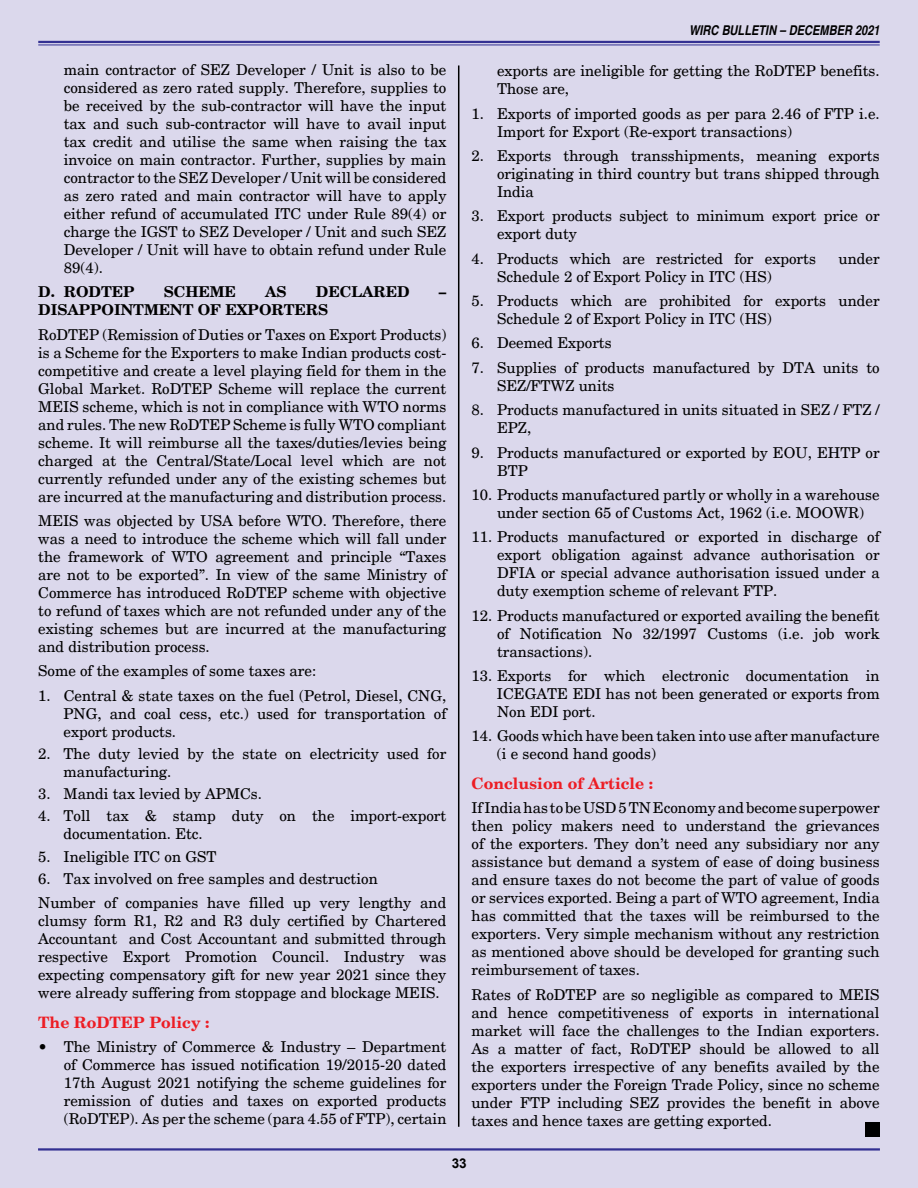
<style>
.page{position:relative;width:918px;height:1188px;background:#dbd8ec}
.page>*{position:absolute;margin:0;border:0;box-sizing:border-box;transform-origin:0 0}
.t1{font:700 15.75px "New Century Schlbk";color:#ed1d24}
.t2{font:15px/18px "New Century Schlbk";color:#000;text-align:justify}
.t3{font:700 15px "New Century Schlbk";color:#000}
.t4{font:italic 700 condensed 13.5px "Helvetica";color:#000}
.t5{font:700 13.5px "Helvetica";color:#000}
</style>
<div class="page">
<hr style="left:38px;top:1148px;width:842px;height:3px;background:#333092">
<hr style="left:38px;top:41px;width:842px;height:2px;background:#333092">
<hr style="left:38px;top:45px;width:842px;height:1px;background:#333092">
<div style="left:865px;top:1123px;width:14px;height:14px;background:#000"></div>
<hr style="left:458px;top:65px;width:1px;height:1062px;background:#000">
<p class="t2" style="left:64px;top:61px;width:384px">main contractor of SEZ Developer / Unit is also to be considered as zero rated supply. Therefore, supplies to be received by the sub-contractor will have the input tax and such sub-contractor will have to avail input tax credit and utilise the same when raising the tax invoice on main contractor. Further, supplies by main contractor to the SEZ Developer / Unit will be considered as zero rated and main contractor will have to apply either refund of accumulated ITC under Rule 89(4) or charge the IGST to SEZ Developer / Unit and such SEZ Developer / Unit will have to obtain refund under Rule 89(4).</p>
<p class="t3" style="left:38px;top:282px;width:98px">D. RODTEP</p>
<p class="t3" style="left:164px;top:282px;width:74px">SCHEME</p>
<p class="t3" style="left:265px;top:282px;width:23px">AS</p>
<p class="t3" style="left:316px;top:282px;width:95px">DECLARED</p>
<p class="t3" style="left:439px;top:282px;width:9px">–</p>
<p class="t3" style="left:38px;top:300px;width:291px">DISAPPOINTMENT OF EXPORTERS</p>
<p class="t2" style="left:38px;top:325px;width:410px">RoDTEP (Remission of Duties or Taxes on Export Products) is a Scheme for the Exporters to make Indian products cost&shy;competitive and create a level playing field for them in the Global Market. RoDTEP Scheme will replace the current MEIS scheme, which is not in compliance with WTO norms and rules. The new RoDTEP Scheme is fully WTO compliant scheme. It will reimburse all the taxes/duties/levies being charged at the Central/State/Local level which are not currently refunded under any of the existing schemes but are incurred at the manufacturing and distribution process.</p>
<p class="t2" style="left:38px;top:512px;width:410px">MEIS was objected by USA before WTO. Therefore, there was a need to introduce the scheme which will fall under the framework of WTO agreement and principle “Taxes are not to be exported”. In view of the same Ministry of Commerce has introduced RoDTEP scheme with objective to refund of taxes which are not refunded under any of the existing schemes but are incurred at the manufacturing and distribution process.</p>
<p class="t2" style="left:38px;top:662px;width:280px">Some of the examples of some taxes are:</p>
<p class="t2" style="left:64px;top:687px;width:384px;text-indent:-25px">1. Central &amp; state taxes on the fuel (Petrol, Diesel, CNG, PNG, and coal cess, etc.) used for transportation of export products.</p>
<p class="t2" style="left:64px;top:745px;width:384px;text-indent:-26px">2. The duty levied by the state on electricity used for manufacturing.</p>
<p class="t2" style="left:38px;top:785px;width:225px">3. Mandi tax levied by APMCs.</p>
<p class="t2" style="left:64px;top:807px;width:384px;text-indent:-26px">4. Toll tax &amp; stamp duty on the import-export documentation. Etc.</p>
<p class="t2" style="left:38px;top:848px;width:180px">5. Ineligible ITC on GST</p>
<p class="t2" style="left:38px;top:867px;width:410px;line-height:24.3px">6. Tax involved on free samples and destruction<br>Number of companies have filled up very lengthy and</p>
<p class="t2" style="left:38px;top:912px;width:410px">clumsy form R1, R2 and R3 duly certified by Chartered Accountant and Cost Accountant and submitted through respective Export Promotion Council. Industry was expecting compensatory gift for new year 2021 since they were already suffering from stoppage and blockage MEIS.</p>
<p class="t1" style="left:38px;top:1012px;width:173px">The RoDTEP Policy :</p>
<p class="t2" style="left:64px;top:1038px;width:384px;text-indent:-26px">• The Ministry of Commerce &amp; Industry – Department of Commerce has issued notification 19/2015-20 dated 17th August 2021 notifying the scheme guidelines for remission of duties and taxes on exported products (RoDTEP). As per the scheme (para 4.55 of FTP), certain</p>
<p class="t4" style="left:689px;top:22px;width:192px">WIRC BULLETIN – DECEMBER 2021</p>
<p class="t2" style="left:497px;top:62px;width:384px">exports are ineligible for getting the RoDTEP benefits.<br>Those are,</p>
<p class="t2" style="left:497px;top:104px;width:384px;text-indent:-26px">1. Exports of imported goods as per para 2.46 of FTP i.e.<br>Import for Export (Re-export transactions)</p>
<p class="t2" style="left:497px;top:147px;width:384px;text-indent:-26px">2. Exports through transshipments, meaning exports originating in third country but trans shipped through India</p>
<p class="t2" style="left:497px;top:207px;width:384px;text-indent:-25px">3. Export products subject to minimum export price or export duty</p>
<p class="t2" style="left:472px;top:249px;width:346px">4. Products which are restricted for exports</p>
<p class="t2" style="left:839px;top:249px;width:43px">under</p>
<p class="t2" style="left:497px;top:267px;width:276px">Schedule 2 of Export Policy in ITC (HS)</p>
<p class="t2" style="left:497px;top:292px;width:384px;text-indent:-26px">5. Products which are prohibited for exports under<br>Schedule 2 of Export Policy in ITC (HS)</p>
<p class="t2" style="left:472px;top:334px;width:142px">6. Deemed Exports</p>
<p class="t2" style="left:497px;top:359px;width:384px;text-indent:-25px">7. Supplies of products manufactured by DTA units to<br>SEZ/FTWZ units</p>
<p class="t2" style="left:497px;top:401px;width:384px;text-indent:-26px">8. Products manufactured in units situated in SEZ / FTZ /<br>EPZ,</p>
<p class="t2" style="left:497px;top:443px;width:384px;text-indent:-26px">9. Products manufactured or exported by EOU, EHTP or<br>BTP</p>
<p class="t2" style="left:497px;top:486px;width:384px;text-indent:-26px">10. Products manufactured partly or wholly in a warehouse under section 65 of Customs Act, 1962 (i.e. MOOWR)</p>
<p class="t2" style="left:497px;top:528px;width:384px;text-indent:-26px">11. Products manufactured or exported in discharge of export obligation against advance authorisation or DFIA or special advance authorisation issued under a duty exemption scheme of relevant FTP.</p>
<p class="t2" style="left:497px;top:606px;width:384px;text-indent:-25px">12. Products manufactured or exported availing the benefit of Notification No 32/1997 Customs (i.e. job work transactions).</p>
<p class="t2" style="left:497px;top:667px;width:384px;text-indent:-25px">13. Exports for which electronic documentation in ICEGATE EDI has not been generated or exports from Non EDI port.</p>
<p class="t2" style="left:497px;top:727px;width:384px;text-indent:-26px">14. Goods which have been taken into use after manufacture (i e second hand goods)</p>
<p class="t1" style="left:472px;top:773px;width:183px">Conclusion of Article :</p>
<p class="t2" style="left:471px;top:799px;width:410px">If Indiahas tobeUSD5TNEconomyandbecome superpower then policy makers need to understand the grievances of the exporters. They don’t need any subsidiary nor any assistance but demand a system of ease of doing business and ensure taxes do not become the part of value of goods or services exported. Being a part of WTO agreement, India has committed that the taxes will be reimbursed to the exporters. Very simple mechanism without any restriction as mentioned above should be developed for granting such reimbursement of taxes.</p>
<p class="t2" style="left:471px;top:986px;width:410px">Rates of RoDTEP are so negligible as compared to MEIS and hence competitiveness of exports in international market will face the challenges to the Indian exporters.<br>As a matter of fact, RoDTEP should be allowed to all the exporters irrespective of any benefits availed by the exporters under the Foreign Trade Policy, since no scheme under FTP including SEZ provides the benefit in above taxes and hence taxes are getting exported.</p>
<p class="t5" style="left:452px;top:1154px;width:17px">33</p>
</div>
